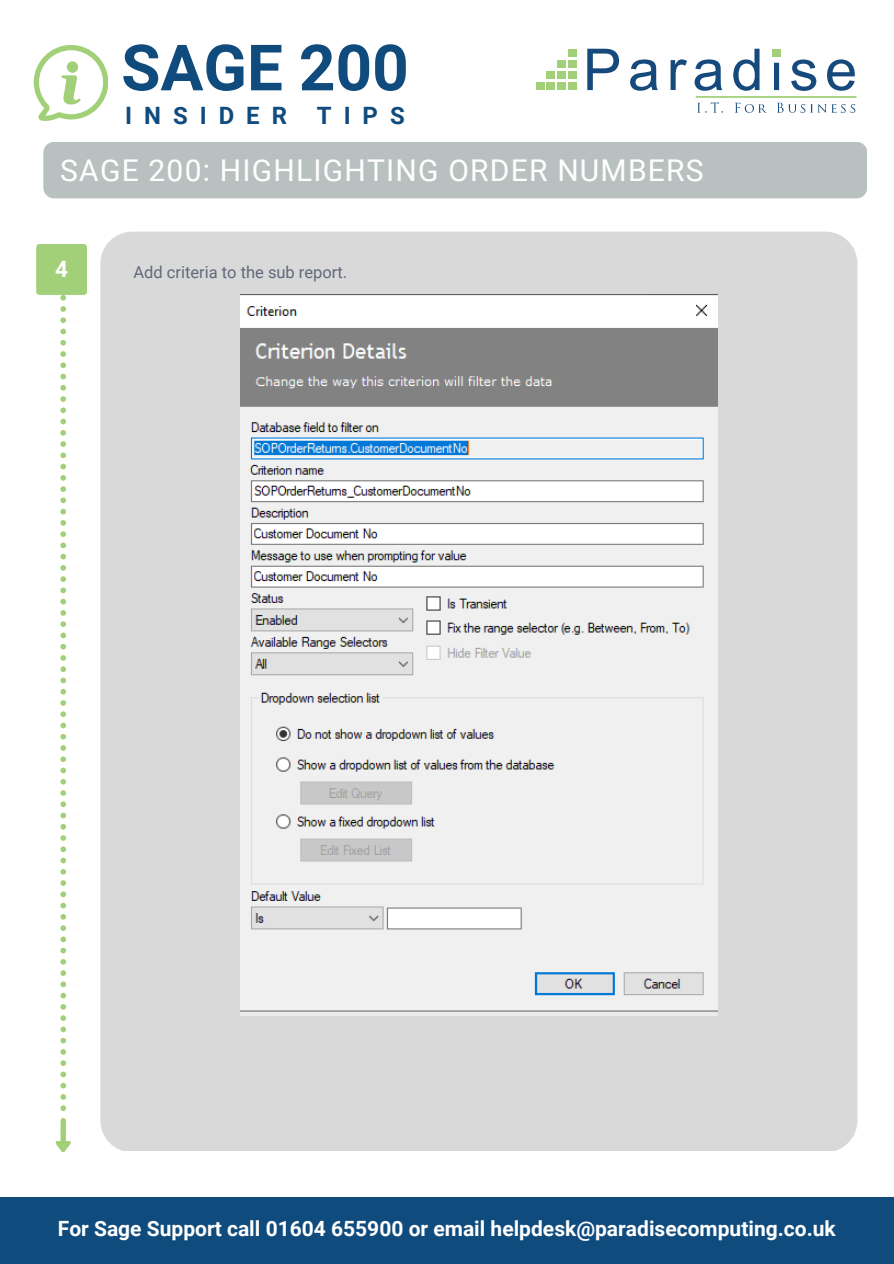
<style>
.page{position:relative;width:894px;height:1264px;background:#fff}
.page>*{position:absolute;margin:0;border:0;box-sizing:border-box;transform-origin:0 0}
.t1{font:700 63.9px "Roboto";color:#104b7d}
.t2{font:30px "Roboto";letter-spacing:.04em;color:#fff}
.t3{font:700 24px "Roboto";letter-spacing:.5em;color:#104b7d}
.t4{font:700 22.5px "Roboto";color:#fff}
.t5{font:700 21px "Roboto";color:#fff}
.t6{font:16.5px "Roboto";color:#61687a}
</style>
<div class="page">
<div style="left:100px;top:232px;width:757px;height:919px;background:#d9d9d9;border-radius:32px"></div>
<div style="left:568px;top:82px;width:8px;height:8px;background:#a1d078"></div>
<div style="left:557px;top:82px;width:8px;height:8px;background:#a1d078"></div>
<div style="left:547px;top:82px;width:8px;height:8px;background:#a1d078"></div>
<div style="left:536px;top:82px;width:8px;height:8px;background:#a1d078"></div>
<svg style="left:587px;top:49px;width:32px;height:41px"></svg>
<svg style="left:630px;top:59px;width:27px;height:32px"></svg>
<svg style="left:670px;top:59px;width:16px;height:31px"></svg>
<svg style="left:694px;top:59px;width:28px;height:32px"></svg>
<svg style="left:733px;top:49px;width:26px;height:42px"></svg>
<svg style="left:774px;top:63px;width:4px;height:27px"></svg>
<svg style="left:791px;top:59px;width:25px;height:32px"></svg>
<svg style="left:827px;top:59px;width:27px;height:32px"></svg>
<div style="left:568px;top:71px;width:8px;height:8px;background:#a1d078"></div>
<div style="left:557px;top:71px;width:8px;height:8px;background:#a1d078"></div>
<div style="left:547px;top:71px;width:8px;height:8px;background:#a1d078"></div>
<div style="left:568px;top:60px;width:8px;height:8px;background:#a1d078"></div>
<div style="left:557px;top:60px;width:8px;height:8px;background:#a1d078"></div>
<div style="left:772px;top:49px;width:8px;height:8px;background:#a1d078"></div>
<svg style="left:697px;top:102px;width:25px;height:11px"></svg>
<svg style="left:735px;top:103px;width:31px;height:10px"></svg>
<svg style="left:777px;top:103px;width:78px;height:10px"></svg>
<hr style="left:695px;top:96px;width:161px;height:2px;background:#a1d078">
<div style="left:568px;top:49px;width:8px;height:8px;background:#a1d078"></div>
<div style="left:0;top:1197px;width:893px;height:66px;background:#104b7d"></div>
<svg style="left:34px;top:45px;width:74px;height:75px"></svg>
<div style="left:43px;top:142px;width:824px;height:56px;background:#b9c1c0;border-radius:11px"></div>
<div style="left:36px;top:244px;width:51px;height:51px;background:#a1d078;border-radius:3px"></div>
<svg style="left:60px;top:295px;width:6px;height:815px"></svg>
<img style="left:240px;top:295px;width:477px;height:720px">
<svg style="left:55px;top:1118px;width:16px;height:34px"></svg>
<p class="t1" style="left:121px;top:31px;width:289px">SAGE 200</p>
<h1 class="t3" style="left:125px;top:102px;width:281px">INSIDER TIPS</h1>
<h3 class="t2" style="left:60px;top:153px;width:644px">SAGE 200: HIGHLIGHTING ORDER NUMBERS</h3>
<p class="t4" style="left:55px;top:256px;width:14px">4</p>
<p class="t6" style="left:133px;top:263px;width:215px">Add criteria to the sub report.</p>
<p class="t5" style="left:58px;top:1216px;width:779px">For Sage Support call 01604 655900 or email helpdesk@paradisecomputing.co.uk</p>
</div>
